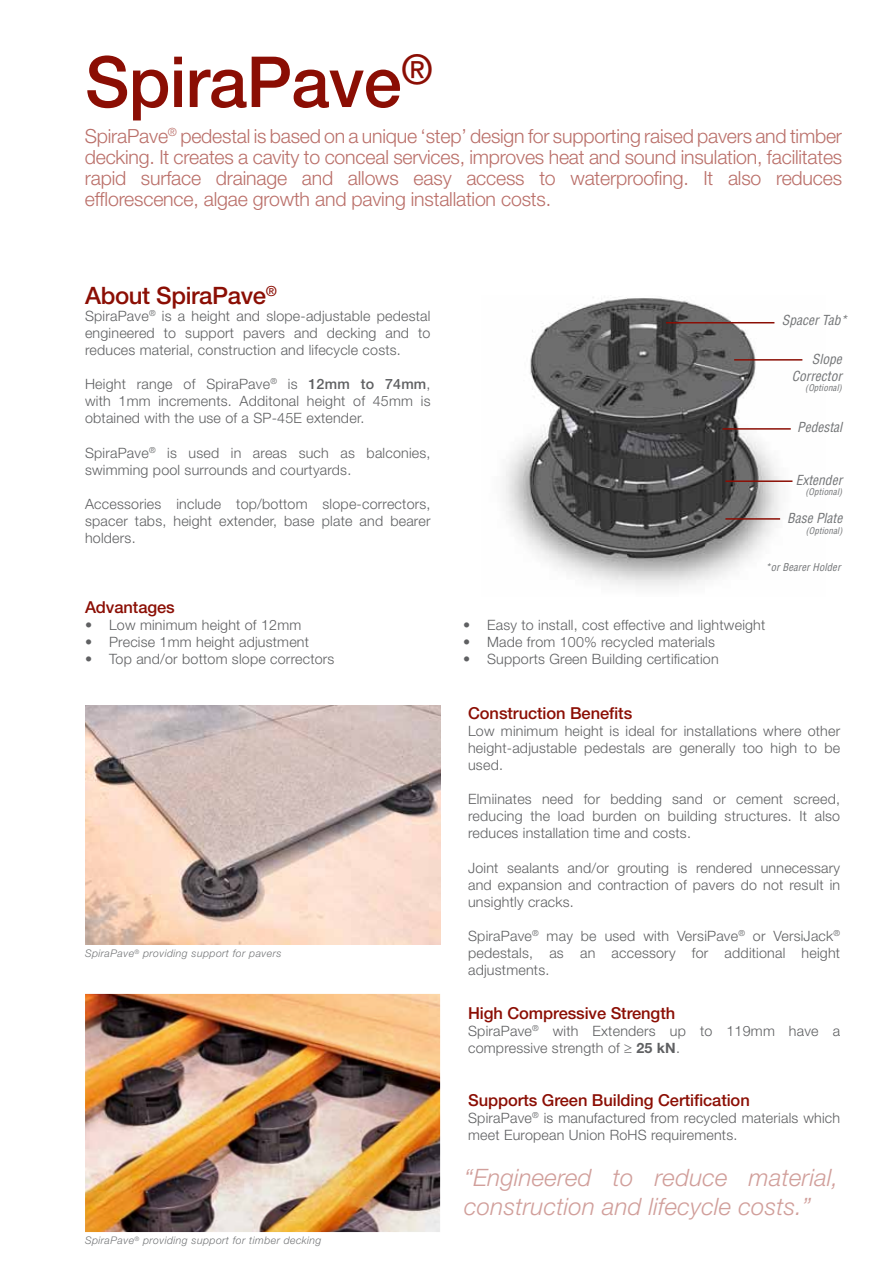
<style>
.page{position:relative;width:893px;height:1263px;background:#fff}
.page>*{position:absolute;margin:0;border:0;box-sizing:border-box;transform-origin:0 0}
.t1{font:500 70.5px "Helvetica Neue";letter-spacing:-.01em;color:#8b0e04}
.t2{font:italic 300 24px/28.8px "Helvetica Neue";letter-spacing:.01em;color:#d19f9b}
.t3{font:500 24px "Helvetica Neue";letter-spacing:-.015em;color:#8b0e04}
.t4{font:300 19.5px/21px "Helvetica Neue";letter-spacing:-.01em;color:#ba6f69;text-align:justify}
.t5{font:500 16.5px "Helvetica Neue";letter-spacing:-.005em;color:#8b0e04}
.t6{font:300 14.25px/17.1px "Helvetica Neue";letter-spacing:.015em;color:#5f6062;text-align:justify}
.t7{font:italic condensed 13.5px/16.2px "Helvetica";color:#737577;text-align:right}
.t8{font:italic 300 10.5px "Helvetica Neue";letter-spacing:.04em;color:#737577}
.t9{font:italic condensed 10.5px "Helvetica";letter-spacing:.01em;color:#737577}
.t10{font:italic condensed 9px "Helvetica";letter-spacing:.015em;color:#737577}
.s1{font-weight:500}
.s2{font-weight:700}
</style>
<div class="page">
<img style="left:85px;top:994px;width:355px;height:238px">
<img style="left:85px;top:706px;width:355px;height:238px">
<img style="left:505px;top:297px;width:298px;height:290px">
<hr style="left:725px;top:480px;width:67px;height:2px;background:#8b0e04">
<hr style="left:734px;top:359px;width:68px;height:2px;background:#8b0e04">
<hr style="left:722px;top:428px;width:69px;height:2px;background:#8b0e04">
<hr style="left:725px;top:518px;width:55px;height:2px;background:#8b0e04">
<hr style="left:666px;top:322px;width:108px;height:1px;background:#8b0e04">
<h1 class="t1" style="left:85px;top:40px;width:349px">SpiraPave<sup>®</sup></h1>
<p class="t4" style="left:85px;top:125px;width:759px">SpiraPave<sup>®</sup> pedestal is based on a unique ‘step’ design for supporting raised pavers and timber decking. It creates a cavity to conceal services, improves heat and sound insulation, facilitates rapid surface drainage and allows easy access to waterproofing. It also reduces efflorescence, algae growth and paving installation costs.</p>
<h2 class="t3" style="left:85px;top:281px;width:194px">About SpiraPave<sup>®</sup></h2>
<p class="t6" style="left:85px;top:307px;width:347px">SpiraPave<sup>®</sup> is a height and slope-adjustable pedestal engineered to support pavers and decking and to reduces material, construction and lifecycle costs.</p>
<p class="t6" style="left:85px;top:375px;width:347px">Height range of SpiraPave<sup>®</sup> is <span class="s1">12mm to 74mm</span>, with 1mm increments. Additonal height of 45mm is obtained with the use of a SP-45E extender.</p>
<p class="t6" style="left:85px;top:444px;width:347px">SpiraPave<sup>®</sup> is used in areas such as balconies, swimming pool surrounds and courtyards.</p>
<p class="t6" style="left:85px;top:495px;width:347px">Accessories include top/bottom slope-correctors, spacer tabs, height extender, base plate and bearer holders.</p>
<p class="t7" style="left:782px;top:312px;width:67px">Spacer Tab*</p>
<p class="t7" style="left:792px;top:351px;width:52px">Slope<br>Corrector</p>
<p class="t10" style="left:805px;top:382px;width:38px">(Optional)</p>
<p class="t7" style="left:797px;top:418px;width:46px">Pedestal</p>
<p class="t7" style="left:796px;top:471px;width:48px">Extender</p>
<p class="t10" style="left:805px;top:486px;width:38px">(Optional)</p>
<p class="t7" style="left:787px;top:510px;width:57px">Base Plate</p>
<p class="t10" style="left:806px;top:525px;width:38px">(Optional)</p>
<p class="t9" style="left:765px;top:561px;width:77px">*or Bearer Holder</p>
<p class="t5" style="left:85px;top:597px;width:91px">Advantages</p>
<p class="t6" style="left:85px;top:616px;width:218px">• Low minimum height of 12mm</p>
<p class="t6" style="left:463px;top:616px;width:304px">• Easy to install, cost effective and lightweight</p>
<p class="t6" style="left:85px;top:633px;width:226px">• Precise 1mm height adjustment</p>
<p class="t6" style="left:463px;top:633px;width:253px">• Made from 100% recycled materials</p>
<p class="t6" style="left:85px;top:650px;width:251px">• Top and/or bottom slope correctors</p>
<p class="t6" style="left:463px;top:650px;width:257px">• Supports Green Building certification</p>
<p class="t8" style="left:85px;top:947px;width:198px">SpiraPave<sup>®</sup> providing support for pavers</p>
<p class="t8" style="left:85px;top:1234px;width:238px">SpiraPave<sup>®</sup> providing support for timber decking</p>
<p class="t5" style="left:468px;top:703px;width:166px">Construction Benefits</p>
<p class="t6" style="left:468px;top:722px;width:374px">Low minimum height is ideal for installations where other height-adjustable pedestals are generally too high to be used.</p>
<p class="t6" style="left:468px;top:790px;width:374px">Elmiinates need for bedding sand or cement screed, reducing the load burden on building structures. It also reduces installation time and costs.</p>
<p class="t6" style="left:468px;top:859px;width:374px">Joint sealants and/or grouting is rendered unnecessary and expansion and contraction of pavers do not result in unsightly cracks.</p>
<p class="t6" style="left:468px;top:927px;width:374px">SpiraPave<sup>®</sup> may be used with VersiPave<sup>®</sup> or VersiJack<sup>® </sup>pedestals, as an accessory for additional height adjustments.</p>
<p class="t5" style="left:468px;top:1003px;width:209px">High Compressive Strength</p>
<p class="t6" style="left:468px;top:1022px;width:374px">SpiraPave<sup>®</sup> with Extenders up to 119mm have a compressive strength of ≥ <span class="s2">25 kN</span>.</p>
<p class="t5" style="left:468px;top:1090px;width:283px">Supports Green Building Certification</p>
<p class="t6" style="left:468px;top:1109px;width:374px">SpiraPave<sup>®</sup> is manufactured from recycled materials which meet European Union RoHS requirements.</p>
<h2 class="t2" style="left:464px;top:1163px;width:376px">“Engineered to reduce material, construction and lifecycle costs.”</h2>
</div>
